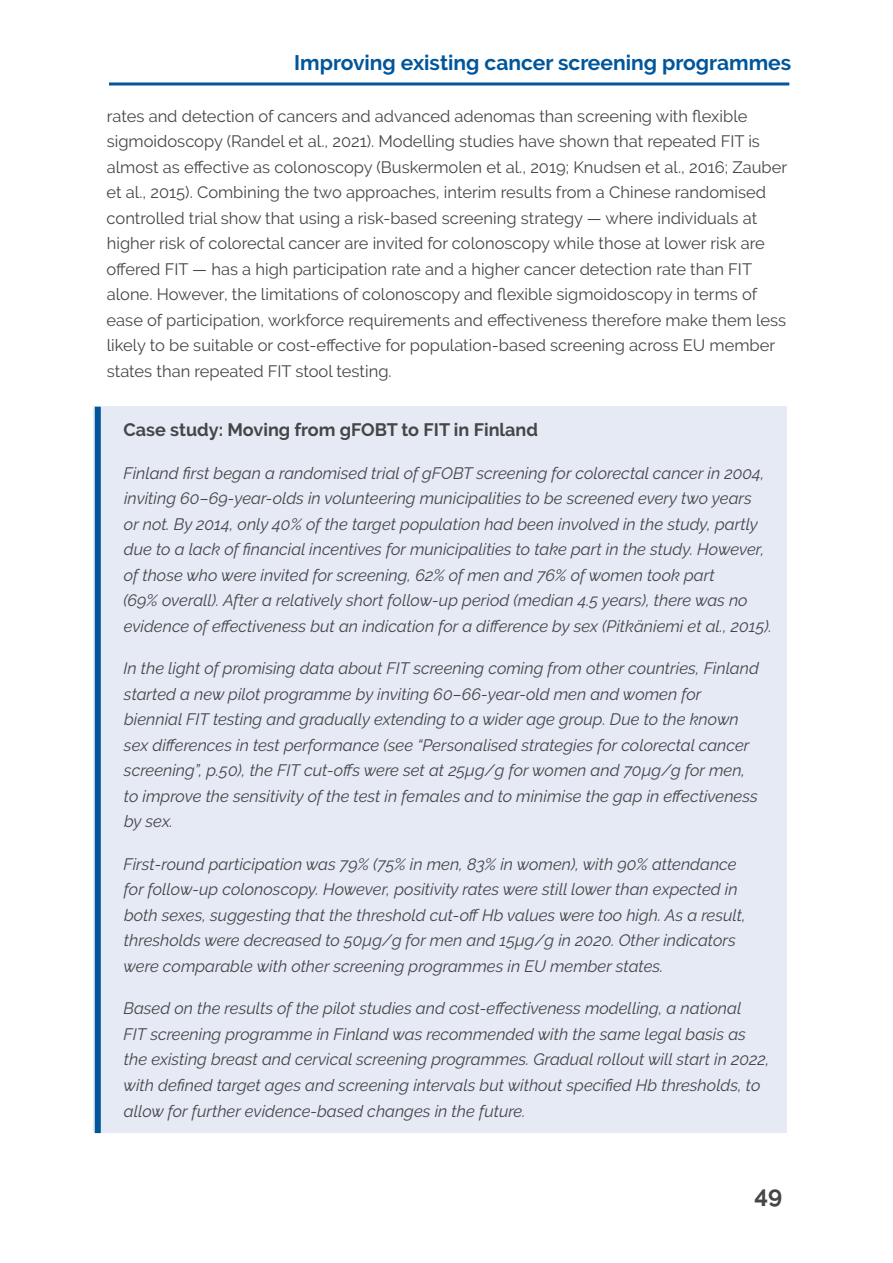
<style>
.page{position:relative;width:893px;height:1263px;background:#fff}
.page>*{position:absolute;margin:0;border:0;box-sizing:border-box;transform-origin:0 0}
.t1{font:700 24px "Raleway";color:#454647}
.t2{font:700 21px "Raleway";color:#01569b}
.Case_Study_Heading_1{font:700 18px "Raleway";color:#454647}
.Case_Study_Normal{font:italic 16.5px/25.5px "Raleway";color:#454647}
.t3{font:16.5px/25.5px "Raleway";color:#454647}
</style>
<div class="page">
<hr style="left:109px;top:82px;width:680px;height:3px;background:#01569b">
<div style="left:94px;top:407px;width:693px;height:726px;background:#e5eaf5"></div>
<div style="left:95px;top:407px;width:6px;height:726px;background:#01569b"></div>
<p class="t2" style="left:294px;top:51px;width:499px">Improving existing cancer screening programmes</p>
<p class="t3" style="left:107px;top:103px;width:682px">rates and detection of cancers and advanced adenomas than screening with flexible sigmoidoscopy (Randel et al., 2021). Modelling studies have shown that repeated FIT is almost as effective as colonoscopy (Buskermolen et al., 2019; Knudsen et al., 2016; Zauber et al., 2015). Combining the two approaches, interim results from a Chinese randomised controlled trial show that using a risk-based screening strategy — where individuals at higher risk of colorectal cancer are invited for colonoscopy while those at lower risk are offered FIT — has a high participation rate and a higher cancer detection rate than FIT alone. However, the limitations of colonoscopy and flexible sigmoidoscopy in terms of ease of participation, workforce requirements and effectiveness therefore make them less likely to be suitable or cost-effective for population-based screening across EU member states than repeated FIT stool testing.</p>
<p class="Case_Study_Heading_1" style="left:124px;top:420px;width:416px">Case study: Moving from gFOBT to FIT in Finland</p>
<p class="Case_Study_Normal" style="left:123px;top:460px;width:650px">Finland first began a randomised trial of gFOBT screening for colorectal cancer in 2004, inviting 60–69-year-olds in volunteering municipalities to be screened every two years<br>or not. By 2014, only 40% of the target population had been involved in the study, partly due to a lack of financial incentives for municipalities to take part in the study. However, of those who were invited for screening, 62% of men and 76% of women took part<br>(69% overall). After a relatively short follow-up period (median 4.5 years), there was no evidence of effectiveness but an indication for a difference by sex (Pitkäniemi et al., 2015).</p>
<p class="Case_Study_Normal" style="left:123px;top:656px;width:637px">In the light of promising data about FIT screening coming from other countries, Finland started a new pilot programme by inviting 60–66-year-old men and women for biennial FIT testing and gradually extending to a wider age group. Due to the known sex differences in test performance (see “Personalised strategies for colorectal cancer screening”, p.50), the FIT cut-offs were set at 25µg/g for women and 70µg/g for men, to improve the sensitivity of the test in females and to minimise the gap in effectiveness by sex.</p>
<p class="Case_Study_Normal" style="left:123px;top:851px;width:624px">First-round participation was 79% (75% in men, 83% in women), with 90% attendance for follow-up colonoscopy. However, positivity rates were still lower than expected in both sexes, suggesting that the threshold cut-off Hb values were too high. As a result, thresholds were decreased to 50µg/g for men and 15µg/g in 2020. Other indicators were comparable with other screening programmes in EU member states.</p>
<p class="Case_Study_Normal" style="left:123px;top:996px;width:647px">Based on the results of the pilot studies and cost-effectiveness modelling, a national<br>FIT screening programme in Finland was recommended with the same legal basis as the existing breast and cervical screening programmes. Gradual rollout will start in 2022, with defined target ages and screening intervals but without specified Hb thresholds, to allow for further evidence-based changes in the future.</p>
<h1 class="t1" style="left:754px;top:1180px;width:29px">49</h1>
</div>
